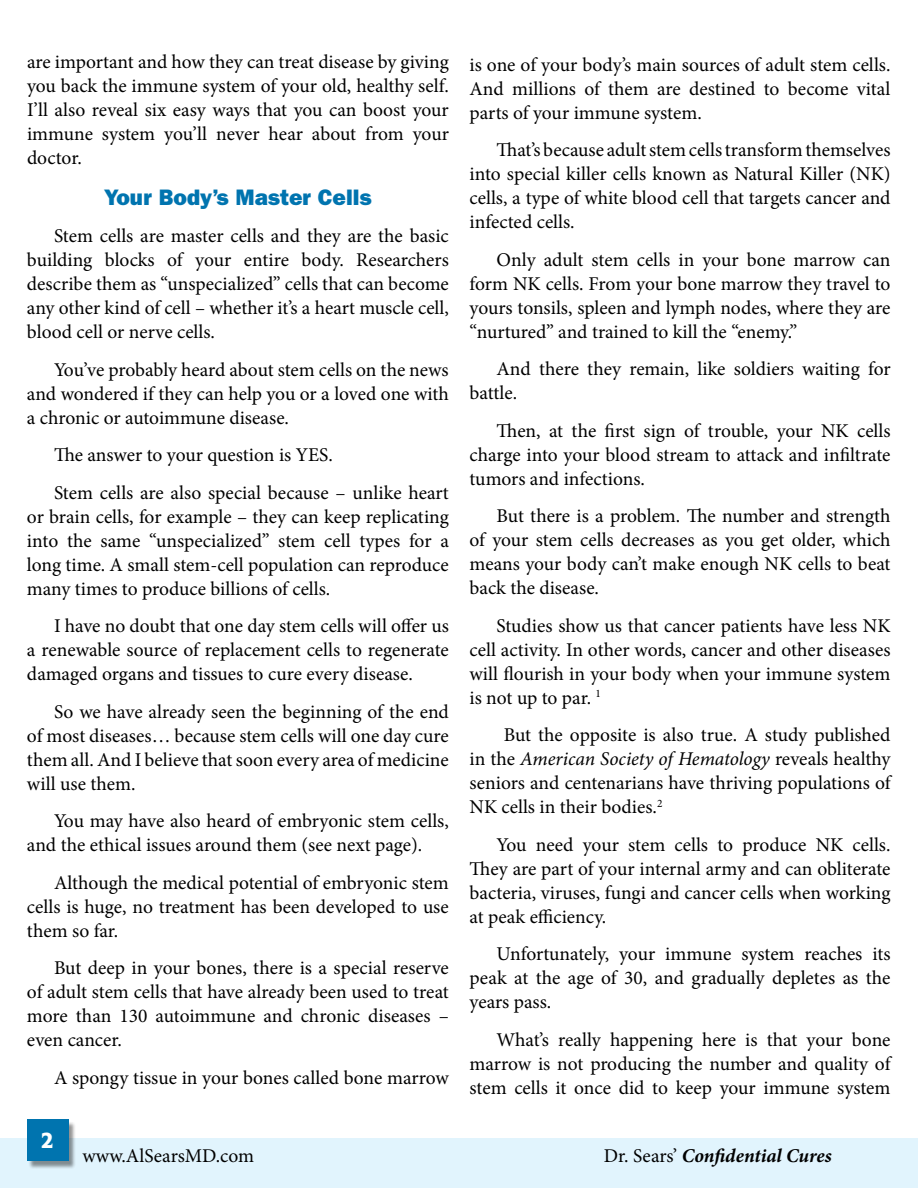
<style>
.page{position:relative;width:918px;height:1188px;background:#fff}
.page>*{position:absolute;margin:0;border:0;box-sizing:border-box;transform-origin:0 0}
.t1{font:22.5px "ITC Franklin Gothic Std Hvy";color:#0074af}
.t2{font:19.5px/24px "Minion Pro";color:#000;text-align:justify}
.t3{font:italic 700 19.5px "Minion Pro";letter-spacing:-.005em;color:#000}
.t4{font:700 19.5px "Penumbra Serif Std";color:#fff}
.s1{font-style:italic}
.s2{font-weight:400;font-style:normal}
</style>
<div class="page">
<div style="left:0;top:1138px;width:918px;height:50px;background:#e1f4fd"></div>
<div style="left:28px;top:1121px;width:48px;height:48px;background:#000;opacity:.43"></div>
<div style="left:27px;top:1120px;width:41px;height:41px;background:#0074af"></div>
<p class="t2" style="left:27px;top:50px;width:423px">are important and how they can treat disease by giving you back the immune system of your old, healthy self.<br>I’ll also reveal six easy ways that you can boost your immune system you’ll never hear about from your doctor.</p>
<p class="t1" style="left:104px;top:184px;width:269px">Your Body’s Master Cells</p>
<p class="t2" style="left:27px;top:224px;width:423px;text-indent:27px">Stem cells are master cells and they are the basic building blocks of your entire body. Researchers describe them as “unspecialized” cells that can become any other kind of cell – whether it’s a heart muscle cell, blood cell or nerve cells.</p>
<p class="t2" style="left:27px;top:358px;width:423px;text-indent:27px">You’ve probably heard about stem cells on the news and wondered if they can help you or a loved one with a chronic or autoimmune disease.</p>
<p class="t2" style="left:54px;top:436px;width:396px;line-height:37.5px">The answer to your question is YES.<br>Stem cells are also special because – unlike heart</p>
<p class="t2" style="left:27px;top:505px;width:423px">or brain cells, for example – they can keep replicating into the same “unspecialized” stem cell types for a long time. A small stem-cell population can reproduce many times to produce billions of cells.</p>
<p class="t2" style="left:27px;top:614px;width:423px;text-indent:27px">I have no doubt that one day stem cells will offer us a renewable source of replacement cells to regenerate damaged organs and tissues to cure every disease.</p>
<p class="t2" style="left:27px;top:700px;width:423px;text-indent:27px">So we have already seen the beginning of the end of most diseases… because stem cells will one day cure them all. And I believe that soon every area of medicine will use them.</p>
<p class="t2" style="left:27px;top:809px;width:423px;text-indent:27px">You may have also heard of embryonic stem cells, and the ethical issues around them (see next page).</p>
<p class="t2" style="left:27px;top:871px;width:423px;text-indent:27px">Although the medical potential of embryonic stem cells is huge, no treatment has been developed to use them so far.</p>
<p class="t2" style="left:27px;top:956px;width:423px;text-indent:27px">But deep in your bones, there is a special reserve of adult stem cells that have already been used to treat more than 130 autoimmune and chronic diseases – even cancer.</p>
<p class="t2" style="left:54px;top:1066px;width:396px">A spongy tissue in your bones called bone marrow</p>
<p class="t2" style="left:470px;top:53px;width:423px">is one of your body’s main sources of adult stem cells.<br>And millions of them are destined to become vital parts of your immune system.</p>
<p class="t2" style="left:470px;top:138px;width:423px;text-indent:27px">That’s because adult stem cells transform themselves into special killer cells known as Natural Killer (NK) cells, a type of white blood cell that targets cancer and infected cells.</p>
<p class="t2" style="left:470px;top:248px;width:423px;text-indent:27px">Only adult stem cells in your bone marrow can form NK cells. From your bone marrow they travel to yours tonsils, spleen and lymph nodes, where they are “nurtured” and trained to kill the “enemy.”</p>
<p class="t2" style="left:470px;top:357px;width:423px;text-indent:27px">And there they remain, like soldiers waiting for battle.</p>
<p class="t2" style="left:470px;top:419px;width:423px;text-indent:27px">Then, at the first sign of trouble, your NK cells charge into your blood stream to attack and infiltrate tumors and infections.</p>
<p class="t2" style="left:470px;top:504px;width:423px;text-indent:27px">But there is a problem. The number and strength of your stem cells decreases as you get older, which means your body can’t make enough NK cells to beat back the disease.</p>
<p class="t2" style="left:470px;top:614px;width:423px;text-indent:27px">Studies show us that cancer patients have less NK cell activity. In other words, cancer and other diseases will flourish in your body when your immune system is not up to par. <sup>1</sup></p>
<p class="t2" style="left:470px;top:723px;width:423px;text-indent:34px">But the opposite is also true. A study published in the <span class="s1">American Society of Hematology</span> reveals healthy seniors and centenarians have thriving populations of NK cells in their bodies.<sup>2</sup></p>
<p class="t2" style="left:470px;top:833px;width:423px;text-indent:27px">You need your stem cells to produce NK cells.<br>They are part of your internal army and can obliterate bacteria, viruses, fungi and cancer cells when working at peak efficiency.</p>
<p class="t2" style="left:470px;top:942px;width:423px;text-indent:27px">Unfortunately, your immune system reaches its peak at the age of 30, and gradually depletes as the years pass.</p>
<p class="t2" style="left:470px;top:1028px;width:423px;text-indent:27px">What’s really happening here is that your bone marrow is not producing the number and quality of stem cells it once did to keep your immune system</p>
<p class="t4" style="left:41px;top:1128px;width:14px">2</p>
<p class="t2" style="left:82px;top:1144px;width:173px">www.AlSearsMD.com</p>
<p class="t3" style="left:604px;top:1142px;width:229px"><span class="s2">Dr. Sears’</span> Confidential Cures</p>
</div>
